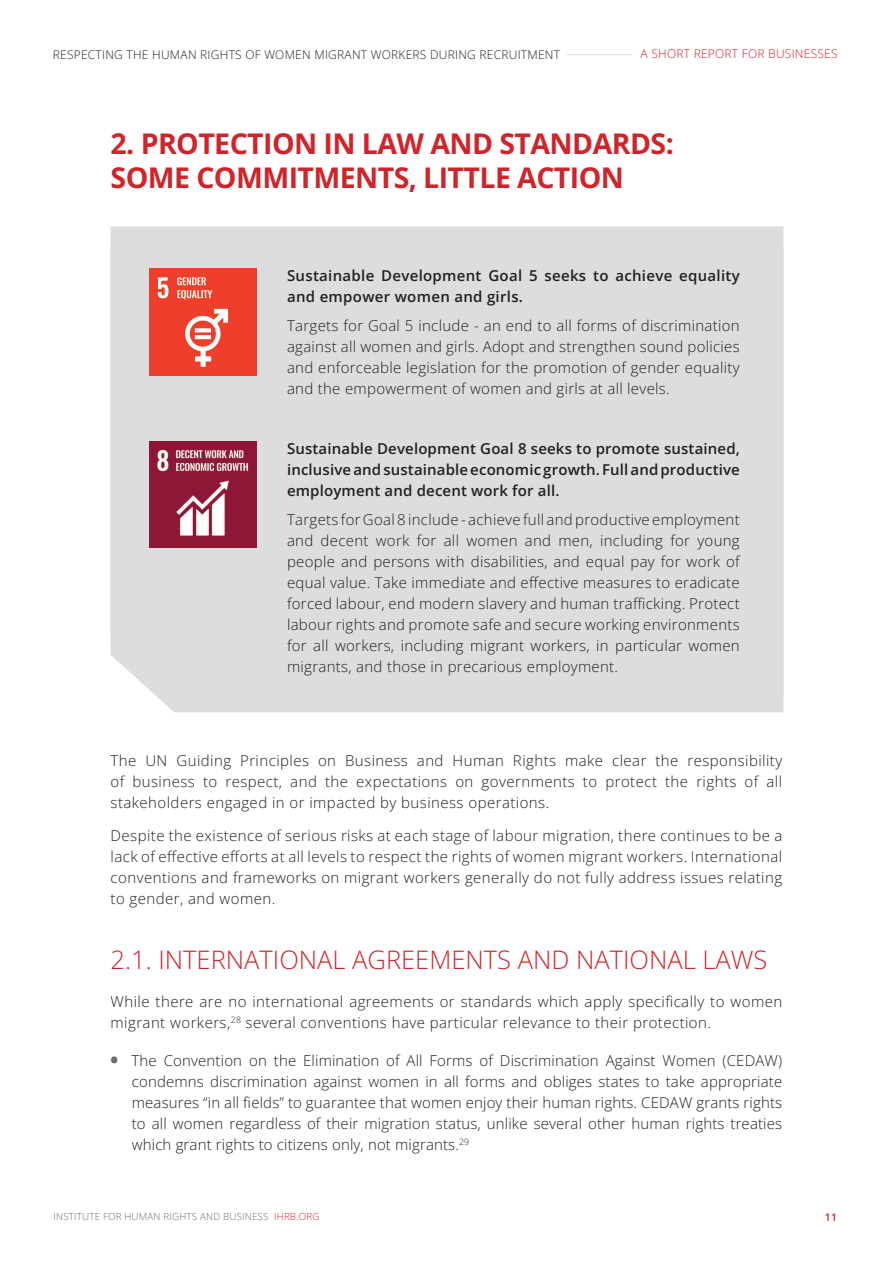
<style>
.page{position:relative;width:893px;height:1263px;background:#fff}
.page>*{position:absolute;margin:0;border:0;box-sizing:border-box;transform-origin:0 0}
.Heading{font:700 28.5px/34.2px "Open Sans";letter-spacing:-.02em;color:#d1232a}
.Subheading{font:300 25.5px "Open Sans";color:#d1232a}
.Body_copy{font:300 15px/21px "Open Sans";letter-spacing:.03em;color:#231f20;text-align:justify}
.Heading-2{font:300 15px/21px "Open Sans";letter-spacing:.03em;color:#231f20;text-align:justify}
.Body_copy-2{font:600 15px/21px "Open Sans";letter-spacing:.02em;color:#231f20}
.t1{font:300 12px "Open Sans";letter-spacing:.02em;color:#231f20}
.t2{font:300 12px "Open Sans";letter-spacing:.02em;color:#d1232a}
.t3{font:600 10.5px "Open Sans";color:#d1232a}
.t4{font:300 9.75px "Open Sans";letter-spacing:.02em;color:#6c6d70}
.s1{font-weight:800;font-size:19.5px;color:#6c6d70}
.s2{color:#d1232a}
</style>
<div class="page">
<hr style="left:567px;top:54px;width:65px;height:1px;background:#dcdddf">
<div style="left:111px;top:226px;width:672px;height:20px;background:#dcdddf"></div>
<div style="left:111px;top:246px;width:672px;height:466px;background:#dcdddf"></div>
<img style="left:150px;top:268px;width:106px;height:107px">
<img style="left:150px;top:441px;width:106px;height:107px">
<p class="t1" style="left:53px;top:47px;width:509px">RESPECTING THE HUMAN RIGHTS OF WOMEN MIGRANT WORKERS DURING RECRUITMENT</p>
<p class="t2" style="left:641px;top:46px;width:199px">A SHORT REPORT FOR BUSINESSES</p>
<p class="Heading" style="left:111px;top:126px;width:565px">2. PROTECTION IN LAW AND STANDARDS:<br>SOME COMMITMENTS, LITTLE ACTION</p>
<p class="Body_copy-2" style="left:287px;top:264px;width:454px">Sustainable Development Goal 5 seeks to achieve equality and empower women and girls.</p>
<p class="Body_copy" style="left:287px;top:315px;width:454px">Targets for Goal 5 include - an end to all forms of discrimination against all women and girls. Adopt and strengthen sound policies and enforceable legislation for the promotion of gender equality and the empowerment of women and girls at all levels.</p>
<p class="Body_copy-2" style="left:287px;top:437px;width:454px;text-align:justify">Sustainable Development Goal 8 seeks to promote sustained, inclusive and sustainable economic growth. Full and productive employment and decent work for all.</p>
<p class="Body_copy" style="left:287px;top:509px;width:454px">Targets for Goal 8 include - achieve full and productive employment and decent work for all women and men, including for young people and persons with disabilities, and equal pay for work of equal value. Take immediate and effective measures to eradicate forced labour, end modern slavery and human trafficking. Protect labour rights and promote safe and secure working environments for all workers, including migrant workers, in particular women migrants, and those in precarious employment.</p>
<p class="Heading-2" style="left:111px;top:749px;width:673px">The UN Guiding Principles on Business and Human Rights make clear the responsibility of business to respect, and the expectations on governments to protect the rights of all stakeholders engaged in or impacted by business operations.</p>
<p class="Heading-2" style="left:111px;top:825px;width:673px">Despite the existence of serious risks at each stage of labour migration, there continues to be a lack of effective efforts at all levels to respect the rights of women migrant workers. International conventions and frameworks on migrant workers generally do not fully address issues relating to gender, and women.</p>
<p class="Subheading" style="left:111px;top:942px;width:658px">2.1. INTERNATIONAL AGREEMENTS AND NATIONAL LAWS</p>
<p class="Body_copy" style="left:111px;top:990px;width:673px">While there are no international agreements or standards which apply specifically to women migrant workers,<sup>28</sup> several conventions have particular relevance to their protection.</p>
<p class="Body_copy" style="left:132px;top:1049px;width:652px;text-indent:-21px"><span class="s1">•</span> The Convention on the Elimination of All Forms of Discrimination Against Women (CEDAW) condemns discrimination against women in all forms and obliges states to take appropriate measures “in all fields” to guarantee that women enjoy their human rights. CEDAW grants rights to all women regardless of their migration status, unlike several other human rights treaties which grant rights to citizens only, not migrants.<sup>29</sup></p>
<p class="t4" style="left:54px;top:1210px;width:267px">INSTITUTE FOR HUMAN RIGHTS AND BUSINESS <span class="s2">IHRB.ORG</span></p>
<p class="t3" style="left:825px;top:1210px;width:14px">11</p>
</div>
